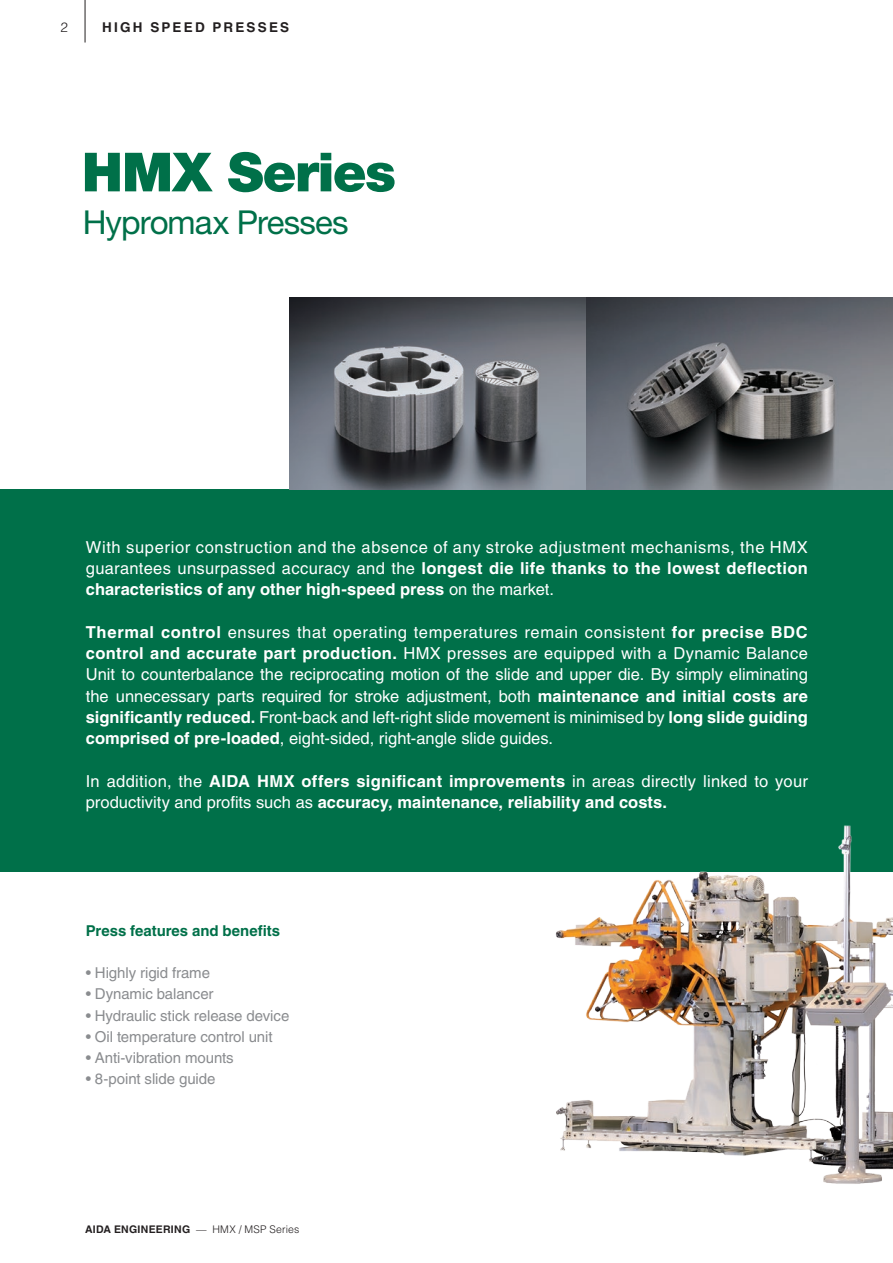
<style>
.page{position:relative;width:893px;height:1263px;background:#fff}
.page>*{position:absolute;margin:0;border:0;box-sizing:border-box;transform-origin:0 0}
.t1{font:900 54px "Helvetica Neue LT Std";letter-spacing:-.025em;color:#007049}
.t2{font:33px "Helvetica Neue LT Std";letter-spacing:-.03em;color:#007049}
.t3{font:16.5px/21.3px "Helvetica LT Std";letter-spacing:.015em;color:#fff;text-align:justify}
.t4{font:700 16.5px/21.3px "Helvetica LT Std";color:#fff}
.t5{font:15px "Helvetica LT Std";letter-spacing:-.005em;color:#8a8c8f}
.t6{font:700 15px "Helvetica LT Std";color:#007049}
.t7{font:700 13.5px "Helvetica LT Std";letter-spacing:.16em;color:#231f20}
.t8{font:300 13.5px "Helvetica LT Std";color:#231f20}
.t9{font:700 10.5px "Helvetica LT Std";letter-spacing:.025em;color:#231f20}
.s1{font-weight:700}
.s2{font-weight:400}
.s3{font-weight:300}
</style>
<div class="page">
<div style="left:0;top:489px;width:893px;height:383px;background:#007049"></div>
<img style="left:289px;top:298px;width:604px;height:191px">
<img style="left:517px;top:455px;width:376px;height:729px">
<hr style="left:85px;top:0;width:1px;height:43px;background:#231f20">
<p class="t8" style="left:61px;top:19px;width:9px">2</p>
<p class="t7" style="left:102px;top:19px;width:189px">HIGH SPEED PRESSES</p>
<h1 class="t1" style="left:82px;top:140px;width:316px">HMX Series</h1>
<h2 class="t2" style="left:83px;top:202px;width:267px">Hypromax Presses</h2>
<p class="t3" style="left:86px;top:536px;width:724px">With superior construction and the absence of any stroke adjustment mechanisms, the HMX guarantees unsurpassed accuracy and the <span class="s1">longest die life thanks to the lowest deflection characteristics of any other high-speed press</span> on the market.</p>
<p class="t3" style="left:86px;top:621px;width:724px"><span class="s1">Thermal control</span> ensures that operating temperatures remain consistent <span class="s1">for precise BDC control and accurate part production.</span> HMX presses are equipped with a Dynamic Balance Unit to counterbalance the reciprocating motion of the slide and upper die. By simply eliminating the unnecessary parts required for stroke adjustment, both <span class="s1">maintenance and initial costs are significantly reduced.</span> Front-back and left-right slide movement is minimised by <span class="s1">long slide guiding comprised of pre-loaded</span>, eight-sided, right-angle slide guides.</p>
<p class="t4" style="left:86px;top:770px;width:724px"><span class="s2">In addition, the</span> AIDA HMX offers significant improvements <span class="s2">in areas directly linked to your productivity and profits such as</span> accuracy, maintenance, reliability and costs.</p>
<p class="t6" style="left:86px;top:921px;width:196px">Press features and benefits</p>
<p class="t5" style="left:86px;top:964px;width:126px">• Highly rigid frame</p>
<p class="t5" style="left:86px;top:985px;width:129px">• Dynamic balancer</p>
<p class="t5" style="left:86px;top:1007px;width:205px">• Hydraulic stick release device</p>
<p class="t5" style="left:86px;top:1028px;width:188px">• Oil temperature control unit</p>
<p class="t5" style="left:86px;top:1049px;width:149px">• Anti-vibration mounts</p>
<p class="t5" style="left:86px;top:1070px;width:131px">• 8-point slide guide</p>
<p class="t9" style="left:85px;top:1223px;width:216px">AIDA ENGINEERING <span class="s3">— HMX / MSP Series</span></p>
</div>
